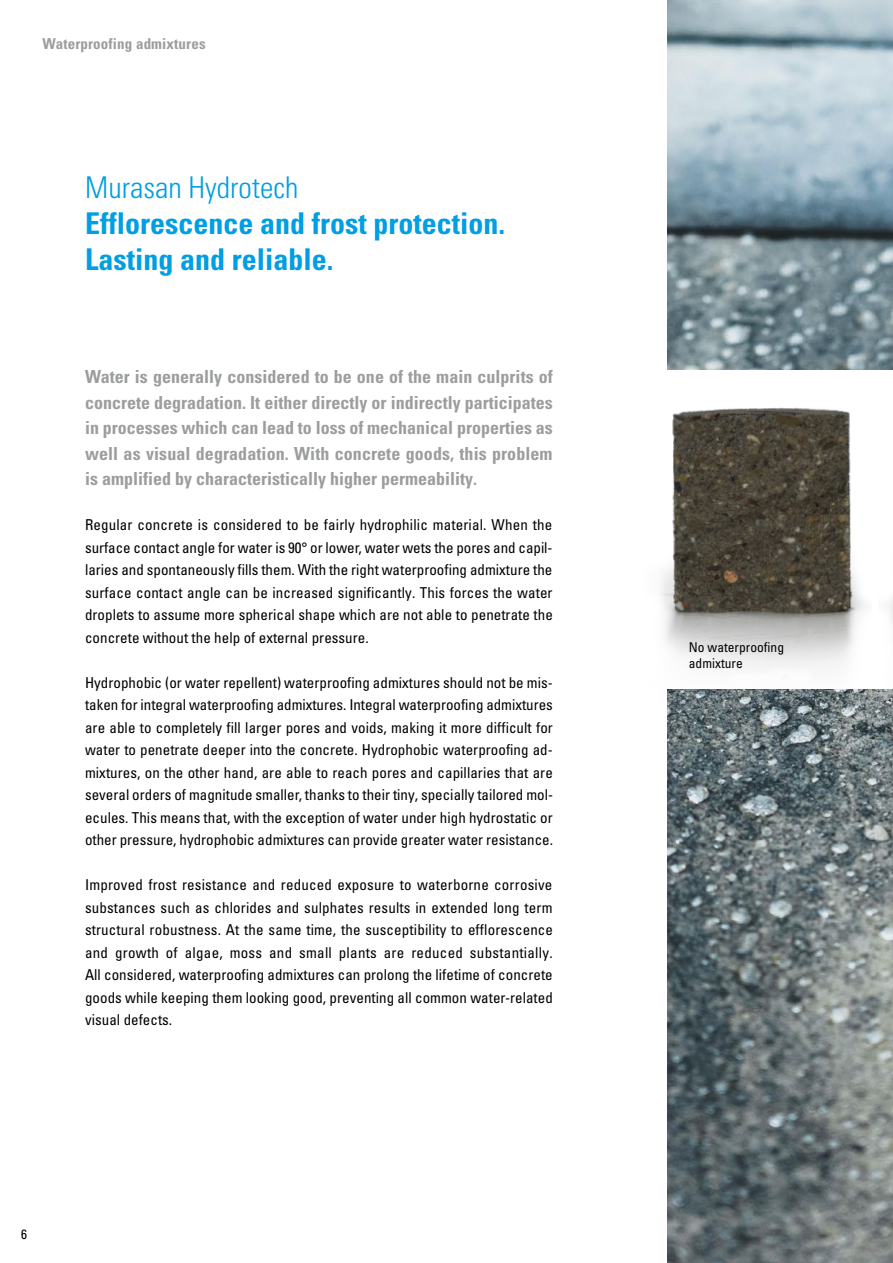
<style>
.page{position:relative;width:893px;height:1263px;background:#fff}
.page>*{position:absolute;margin:0;border:0;box-sizing:border-box;transform-origin:0 0}
.t1{font:700 condensed 30px/36px "Univers LT Pro";color:#009ee3}
.t2{font:30px "Univers LTCYR 47 Light Cond";color:#009ee3}
.t3{font:700 condensed 18px/25.5px "Univers LT Pro";color:#9c9d9d;text-align:justify}
.t4{font:condensed 15px/22.5px "Univers LT Pro";letter-spacing:.01em;color:#000;text-align:justify}
.t5{font:700 condensed 15px "Univers LT Pro";letter-spacing:.01em;color:#9c9d9d}
.t6{font:condensed 13.5px/16.2px "Univers LT Pro";color:#000}
</style>
<div class="page">
<img style="left:668px;top:0;width:225px;height:1263px">
<img style="left:660px;top:370px;width:233px;height:319px">
<p class="t5" style="left:43px;top:35px;width:165px">Waterproofing admixtures</p>
<h1 class="t2" style="left:85px;top:167px;width:215px">Murasan Hydrotech</h1>
<h1 class="t1" style="left:85px;top:206px;width:421px">Efflorescence and frost protection.<br>Lasting and reliable.</h1>
<p class="t3" style="left:85px;top:364px;width:469px">Water is generally considered to be one of the main culprits of concrete degradation. It either directly or indirectly participates in processes which can lead to loss of mechanical properties as well as visual degradation. With concrete goods, this problem is amplified by characteristically higher permeability.</p>
<p class="t4" style="left:85px;top:513px;width:469px">Regular concrete is considered to be fairly hydrophilic material. When the surface contact angle for water is 90° or lower, water wets the pores and capil&shy;laries and spontaneously fills them. With the right waterproofing admixture the surface contact angle can be increased significantly. This forces the water droplets to assume more spherical shape which are not able to penetrate the concrete without the help of external pressure.</p>
<p class="t4" style="left:85px;top:671px;width:470px">Hydrophobic (or water repellent) waterproofing admixtures should not be mis&shy;taken for integral waterproofing admixtures. Integral waterproofing admixtures are able to completely fill larger pores and voids, making it more difficult for water to penetrate deeper into the concrete. Hydrophobic waterproofing ad&shy;mixtures, on the other hand, are able to reach pores and capillaries that are several orders of magnitude smaller, thanks to their tiny, specially tailored mol&shy;ecules. This means that, with the exception of water under high hydrostatic or other pressure, hydrophobic admixtures can provide greater water resistance.</p>
<p class="t4" style="left:85px;top:873px;width:470px;text-align:left">Improved frost resistance and reduced exposure to waterborne corrosive substances such as chlorides and sulphates results in extended long term structural robustness. At the same time, the susceptibility to efflorescence and growth of algae, moss and small plants are reduced substantially.<br>All considered, waterproofing admixtures can prolong the lifetime of concrete goods while keeping them looking good, preventing all common water-related visual defects.</p>
<p class="t6" style="left:21px;top:1226px;width:7px">6</p>
<p class="t6" style="left:689px;top:639px;width:97px">No waterproofing admixture</p>
</div>
